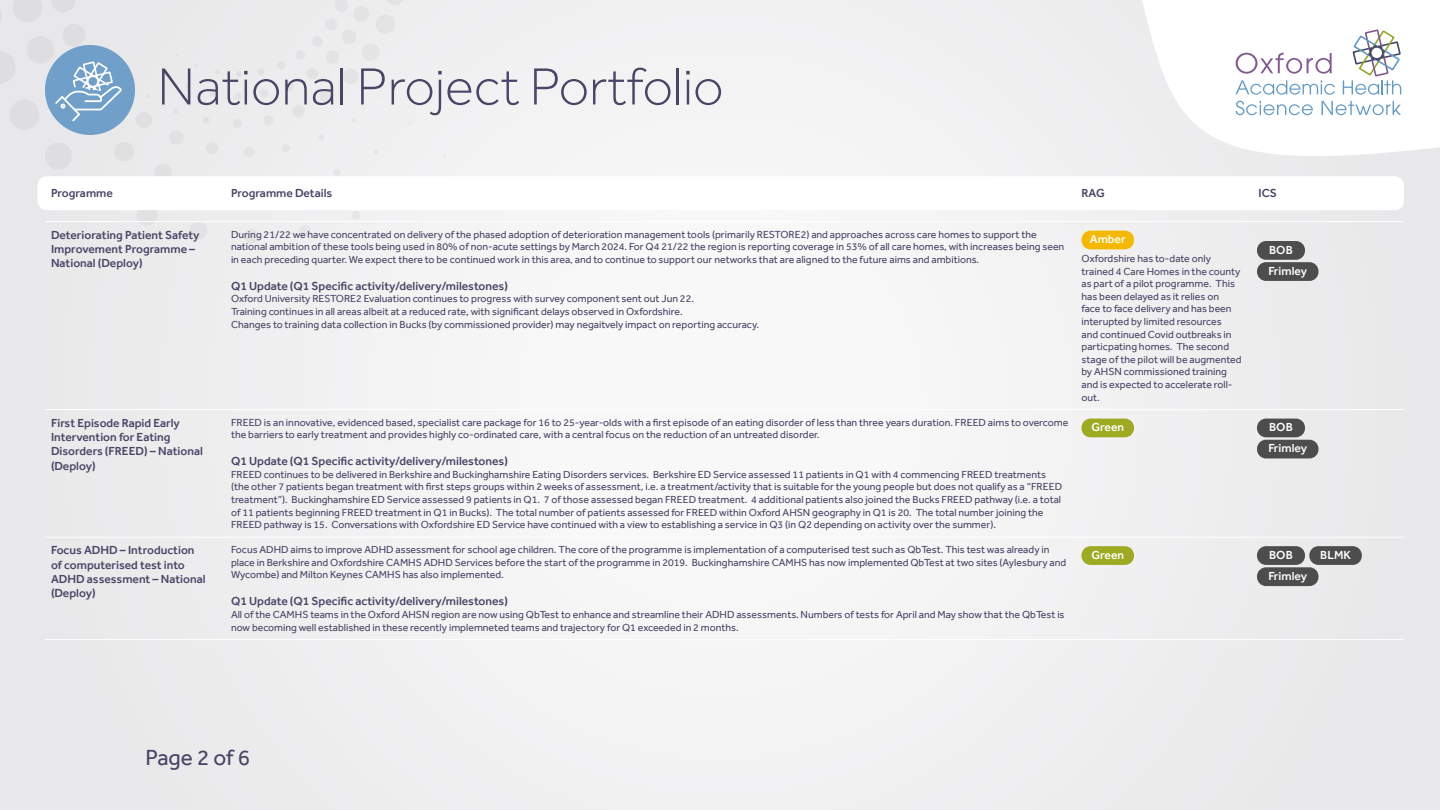
<style>
.page{position:relative;width:1440px;height:810px;background:#f1f1f2}
.page>*{position:absolute;margin:0;border:0;box-sizing:border-box;transform-origin:0 0}
.t1{font:300 54px "Effra";color:#484666}
.t2{font:22.5px "Effra";color:#484666}
.t3{font:500 12px/14.4px "Effra";color:#484666}
.t4{font:500 12px/21.1px "Effra";color:#fff}
.t5{font:10.5px/12.6px "Effra";color:#484666}
</style>
<div class="page">
<div style="left:244px;top:229px;width:15px;height:15px;background:#e4e4e5;border-radius:50%"></div>
<svg style="left:299px;top:225px;width:12px;height:12px"></svg>
<svg style="left:334px;top:169px;width:6px;height:7px"></svg>
<div style="left:244px;top:147px;width:10px;height:10px;background:#e4e3e4;border-radius:50%"></div>
<svg style="left:318px;top:135px;width:6px;height:5px"></svg>
<svg style="left:282px;top:145px;width:8px;height:7px"></svg>
<div style="left:233px;top:119px;width:9px;height:9px;background:#e3e2e3;border-radius:50%"></div>
<div style="left:234px;top:92px;width:8px;height:8px;background:#e2e2e3;border-radius:50%"></div>
<svg style="left:236px;top:71px;width:6px;height:6px"></svg>
<svg style="left:257px;top:0;width:154px;height:125px"></svg>
<svg style="left:1142px;top:0;width:298px;height:156px;fill:#fff"></svg>
<svg style="left:1236px;top:53px;width:96px;height:21px"></svg>
<svg style="left:1236px;top:80px;width:99px;height:15px"></svg>
<svg style="left:1236px;top:101px;width:77px;height:14px"></svg>
<svg style="left:1321px;top:101px;width:80px;height:14px"></svg>
<svg style="left:1343px;top:29px;width:58px;height:66px"></svg>
<div style="left:38px;top:176px;width:1366px;height:34px;background:#fff;border-radius:9px"></div>
<svg style="left:0;top:0;width:220px;height:240px"></svg>
<hr style="left:45px;top:221px;width:180px;height:1px;background:#fff">
<hr style="left:225px;top:221px;width:851px;height:1px;background:#fff">
<hr style="left:1076px;top:221px;width:175px;height:1px;background:#fff">
<hr style="left:1251px;top:221px;width:153px;height:1px;background:#fff">
<hr style="left:45px;top:409px;width:180px;height:1px;background:#fff">
<hr style="left:225px;top:409px;width:851px;height:1px;background:#fff">
<hr style="left:1076px;top:409px;width:175px;height:1px;background:#fff">
<hr style="left:1251px;top:409px;width:153px;height:1px;background:#fff">
<hr style="left:45px;top:537px;width:180px;height:1px;background:#fff">
<hr style="left:225px;top:537px;width:851px;height:1px;background:#fff">
<hr style="left:1076px;top:537px;width:175px;height:1px;background:#fff">
<hr style="left:1251px;top:537px;width:153px;height:1px;background:#fff">
<hr style="left:45px;top:639px;width:180px;height:1px;background:#fff">
<hr style="left:225px;top:639px;width:851px;height:1px;background:#fff">
<hr style="left:1076px;top:639px;width:175px;height:1px;background:#fff">
<hr style="left:1251px;top:639px;width:153px;height:1px;background:#fff">
<div style="left:1082px;top:231px;width:52px;height:18px;background:#f5b800;border-radius:9px"></div>
<div style="left:1257px;top:241px;width:48px;height:19px;background:#4d4d4d;border-radius:9px"></div>
<div style="left:1257px;top:262px;width:61px;height:19px;background:#4d4d4d;border-radius:9px"></div>
<div style="left:1082px;top:419px;width:52px;height:18px;background:#9eaa21;border-radius:9px"></div>
<div style="left:1257px;top:419px;width:48px;height:18px;background:#4d4d4d;border-radius:9px"></div>
<div style="left:1257px;top:440px;width:61px;height:18px;background:#4d4d4d;border-radius:9px"></div>
<div style="left:1082px;top:546px;width:52px;height:19px;background:#9eaa21;border-radius:9px"></div>
<div style="left:1257px;top:546px;width:48px;height:19px;background:#4d4d4d;border-radius:9px"></div>
<div style="left:1309px;top:546px;width:53px;height:19px;background:#4d4d4d;border-radius:9px"></div>
<div style="left:1257px;top:567px;width:61px;height:19px;background:#4d4d4d;border-radius:9px"></div>
<h1 class="t1" style="left:157px;top:54px;width:568px">National Project Portfolio</h1>
<p class="t3" style="left:51px;top:186px;width:63px">Programme</p>
<p class="t3" style="left:231px;top:186px;width:103px">Programme Details</p>
<p class="t3" style="left:1082px;top:186px;width:25px">RAG</p>
<p class="t3" style="left:1259px;top:186px;width:20px">ICS</p>
<p class="t3" style="left:51px;top:227px;width:150px">Deteriorating Patient Safety<br>Improvement Programme –<br>National (Deploy)</p>
<p class="t5" style="left:231px;top:228px;width:835px">During 21/22 we have concentrated on delivery of the phased adoption of deterioration management tools (primarily RESTORE2) and approaches across care homes to support the national ambition of these tools being used in 80% of non-acute settings by March 2024. For Q4 21/22 the region is reporting coverage in 53% of all care homes, with increases being seen in each preceding quarter. We expect there to be continued work in this area, and to continue to support our networks that are aligned to the future aims and ambitions.</p>
<p class="t3" style="left:231px;top:278px;width:278px">Q1 Update (Q1 Specific activity/delivery/milestones)</p>
<p class="t5" style="left:231px;top:293px;width:530px">Oxford University RESTORE2 Evaluation continues to progress with survey component sent out Jun 22.<br>Training continues in all areas albeit at a reduced rate, with significant delays observed in Oxfordshire.<br>Changes to training data collection in Bucks (by commissioned provider) may negaitvely impact on reporting accuracy.</p>
<p class="t3" style="left:51px;top:415px;width:153px">First Episode Rapid Early<br>Intervention for Eating<br>Disorders (FREED) – National (Deploy)</p>
<p class="t5" style="left:231px;top:416px;width:839px">FREED is an innovative, evidenced based, specialist care package for 16 to 25-year-olds with a first episode of an eating disorder of less than three years duration. FREED aims to overcome the barriers to early treatment and provides highly co-ordinated care, with a central focus on the reduction of an untreated disorder.</p>
<p class="t3" style="left:231px;top:454px;width:278px">Q1 Update (Q1 Specific activity/delivery/milestones)</p>
<p class="t5" style="left:231px;top:468px;width:833px">FREED continues to be delivered in Berkshire and Buckinghamshire Eating Disorders services. Berkshire ED Service assessed 11 patients in Q1 with 4 commencing FREED treatments (the other 7 patients began treatment with first steps groups within 2 weeks of assessment, i.e. a treatment/activity that is suitable for the young people but does not qualify as a “FREED treatment”). Buckinghamshire ED Service assessed 9 patients in Q1. 7 of those assessed began FREED treatment. 4 additional patients also joined the Bucks FREED pathway (i.e. a total of 11 patients beginning FREED treatment in Q1 in Bucks). The total number of patients assessed for FREED within Oxford AHSN geography in Q1 is 20. The total number joining the FREED pathway is 15. Conversations with Oxfordshire ED Service have continued with a view to establishing a service in Q3 (in Q2 depending on activity over the summer).</p>
<p class="t3" style="left:51px;top:543px;width:156px">Focus ADHD – Introduction of computerised test into<br>ADHD assessment – National (Deploy)</p>
<p class="t5" style="left:231px;top:543px;width:837px">Focus ADHD aims to improve ADHD assessment for school age children. The core of the programme is implementation of a computerised test such as QbTest. This test was already in place in Berkshire and Oxfordshire CAMHS ADHD Services before the start of the programme in 2019. Buckinghamshire CAMHS has now implemented QbTest at two sites (Aylesbury and<br>Wycombe) and Milton Keynes CAMHS has also implemented.</p>
<p class="t3" style="left:231px;top:594px;width:278px">Q1 Update (Q1 Specific activity/delivery/milestones)</p>
<p class="t5" style="left:231px;top:608px;width:835px">All of the CAMHS teams in the Oxford AHSN region are now using QbTest to enhance and streamline their ADHD assessments. Numbers of tests for April and May show that the QbTest is now becoming well established in these recently implemneted teams and trajectory for Q1 exceeded in 2 months.</p>
<p class="t4" style="left:1090px;top:229px;width:37px">Amber</p>
<p class="t5" style="left:1082px;top:252px;width:162px">Oxfordshire has to-date only trained 4 Care Homes in the county as part of a pilot programme. This has been delayed as it relies on<br>face to face delivery and has been interupted by limited resources<br>and continued Covid outbreaks in particpating homes. The second stage of the pilot will be augmented by AHSN commissioned training and is expected to accelerate roll&shy;out.</p>
<p class="t4" style="left:1268px;top:239px;width:40px">BOB<br>Frimley</p>
<p class="t4" style="left:1091px;top:417px;width:34px">Green</p>
<p class="t4" style="left:1268px;top:417px;width:40px">BOB<br>Frimley</p>
<p class="t4" style="left:1091px;top:544px;width:34px">Green</p>
<p class="t4" style="left:1269px;top:544px;width:25px">BOB</p>
<p class="t4" style="left:1320px;top:544px;width:32px">BLMK</p>
<p class="t4" style="left:1268px;top:565px;width:40px">Frimley</p>
<h2 class="t2" style="left:146px;top:744px;width:106px">Page 2 of 6</h2>
</div>
